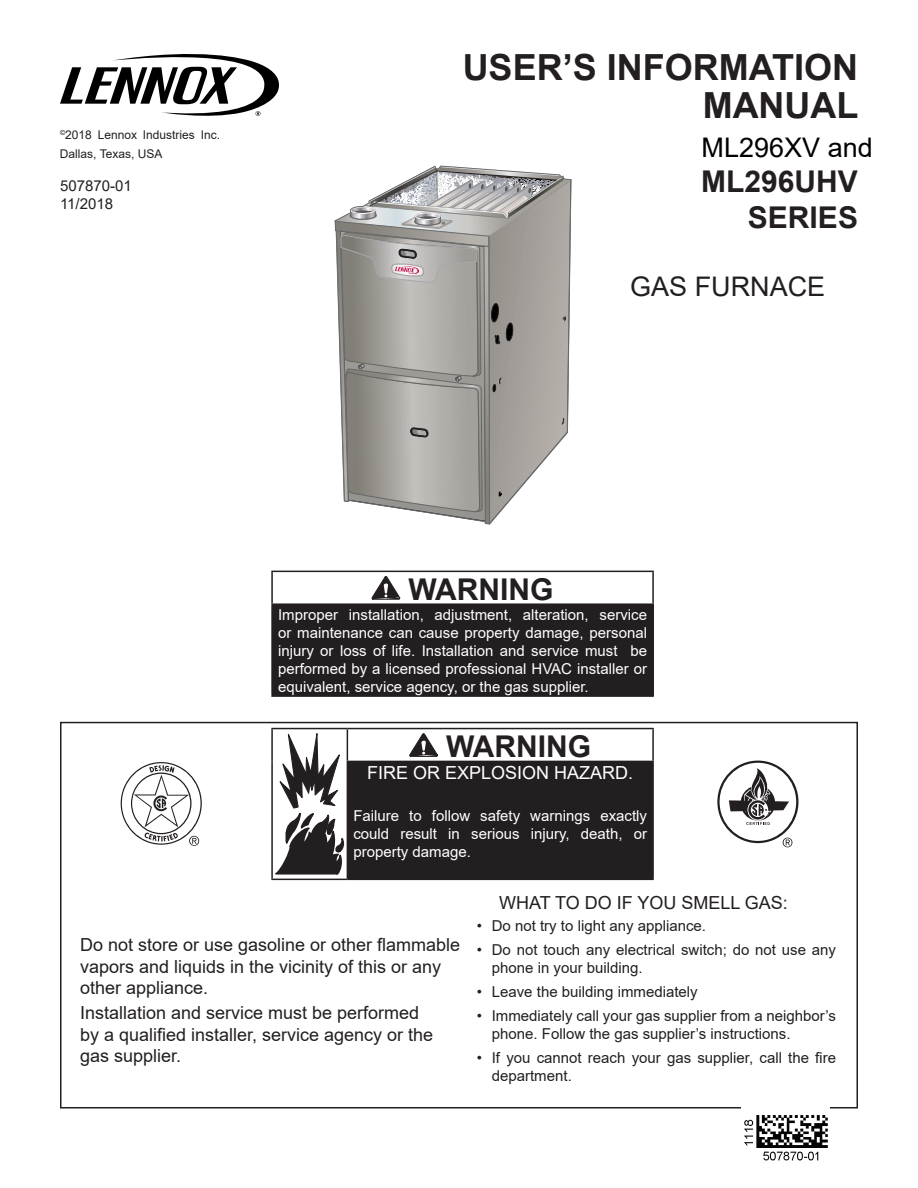
<style>
.page{position:relative;width:918px;height:1188px;background:#fff}
.page>*{position:absolute;margin:0;border:0;box-sizing:border-box;transform-origin:0 0}
.t1{font:700 36px/37.5px "Arial";color:#231f20;text-align:right}
.t2{font:700 30px/36px "Arial";color:#231f20;text-align:right}
.t3{font:27px "Arial";color:#231f20}
.t4{font:27px "Arial";color:#000}
.t5{font:18px/21.6px "Arial";color:#231f20}
.t6{font:18px "Arial";color:#fff}
.t7{font:15px/18px "Arial";color:#fff;text-align:justify}
.t8{font:15px/18px "Arial";color:#231f20}
.t9{font:12px/19.5px "Arial";color:#231f20}
</style>
<div class="page">
<svg style="left:60px;top:54px;width:219px;height:62px"></svg>
<div style="left:272px;top:604px;width:381px;height:92px;background:#231f20"></div>
<hr style="left:271px;top:571px;width:383px;height:1px;background:#231f20">
<hr style="left:271px;top:572px;width:2px;height:31px;background:#231f20">
<hr style="left:652px;top:572px;width:2px;height:31px;background:#231f20">
<hr style="left:271px;top:603px;width:383px;height:2px;background:#231f20">
<hr style="left:271px;top:605px;width:2px;height:90px;background:#231f20">
<hr style="left:652px;top:605px;width:2px;height:90px;background:#231f20">
<hr style="left:271px;top:695px;width:383px;height:2px;background:#231f20">
<svg style="left:371px;top:576px;width:30px;height:24px"></svg>
<svg style="left:121px;top:762px;width:81px;height:84px"></svg>
<svg style="left:717px;top:761px;width:81px;height:86px"></svg>
<div style="left:347px;top:761px;width:306px;height:118px;background:#231f20"></div>
<hr style="left:271px;top:728px;width:76px;height:1px;background:#231f20">
<hr style="left:271px;top:729px;width:2px;height:32px;background:#231f20">
<hr style="left:347px;top:728px;width:307px;height:1px;background:#231f20">
<hr style="left:347px;top:729px;width:1px;height:32px;background:#231f20">
<hr style="left:652px;top:729px;width:2px;height:32px;background:#231f20">
<hr style="left:271px;top:761px;width:2px;height:118px;background:#231f20">
<hr style="left:347px;top:761px;width:307px;height:1px;background:#231f20">
<hr style="left:652px;top:762px;width:2px;height:117px;background:#231f20">
<hr style="left:271px;top:879px;width:76px;height:1px;background:#231f20">
<hr style="left:347px;top:879px;width:307px;height:1px;background:#231f20">
<svg style="left:274px;top:727px;width:71px;height:148px"></svg>
<svg style="left:409px;top:733px;width:29px;height:24px"></svg>
<div style="left:60px;top:722px;width:798px;height:386px;border:2px solid #231f20"></div>
<svg style="left:334px;top:165px;width:238px;height:360px;background:#afadaa"></svg>
<img style="left:742px;top:1107px;width:87px;height:54px">
<h1 class="t1" style="left:463px;top:49px;width:397px">USER’S INFORMATION<br>MANUAL</h1>
<h3 class="t4" style="left:702px;top:129px;width:173px">ML296XV and</h3>
<p class="t9" style="left:60px;top:125px;width:162px"><sup>©</sup>2018 Lennox Industries Inc.<br>Dallas, Texas, USA</p>
<p class="t8" style="left:60px;top:177px;width:73px">507870-01<br>11/2018</p>
<h2 class="t2" style="left:701px;top:164px;width:158px">ML296UHV<br>SERIES</h2>
<h3 class="t3" style="left:630px;top:268px;width:197px">GAS FURNACE</h3>
<h2 class="t2" style="left:409px;top:572px;width:146px">WARNING</h2>
<p class="t7" style="left:278px;top:605px;width:370px">Improper installation, adjustment, alteration, service or maintenance can cause property damage, personal injury or loss of life. Installation and service must be performed by a licensed professional HVAC installer or equivalent, service agency, or the gas supplier.</p>
<h2 class="t2" style="left:446px;top:729px;width:146px">WARNING</h2>
<p class="t6" style="left:367px;top:760px;width:268px">FIRE OR EXPLOSION HAZARD.</p>
<p class="t7" style="left:353px;top:807px;width:295px">Failure to follow safety warnings exactly could result in serious injury, death, or property damage.</p>
<p class="t5" style="left:80px;top:934px;width:382px">Do not store or use gasoline or other flammable vapors and liquids in the vicinity of this or any other appliance.</p>
<p class="t5" style="left:80px;top:1002px;width:355px">Installation and service must be performed by a qualified installer, service agency or the gas supplier.</p>
<p class="t5" style="left:499px;top:892px;width:290px">WHAT TO DO IF YOU SMELL GAS:</p>
<p class="t8" style="left:477px;top:917px;width:231px">• Do not try to light any appliance.</p>
<p class="t8" style="left:492px;top:941px;width:346px;text-indent:-15px">• Do not touch any electrical switch; do not use any phone in your building.</p>
<p class="t8" style="left:477px;top:983px;width:222px">• Leave the building immediately</p>
<p class="t8" style="left:492px;top:1007px;width:346px;text-indent:-15px">• Immediately call your gas supplier from a neighbor’s phone. Follow the gas supplier’s instructions.</p>
<p class="t8" style="left:492px;top:1049px;width:346px;text-indent:-15px">• If you cannot reach your gas supplier, call the fire department.</p>
</div>
